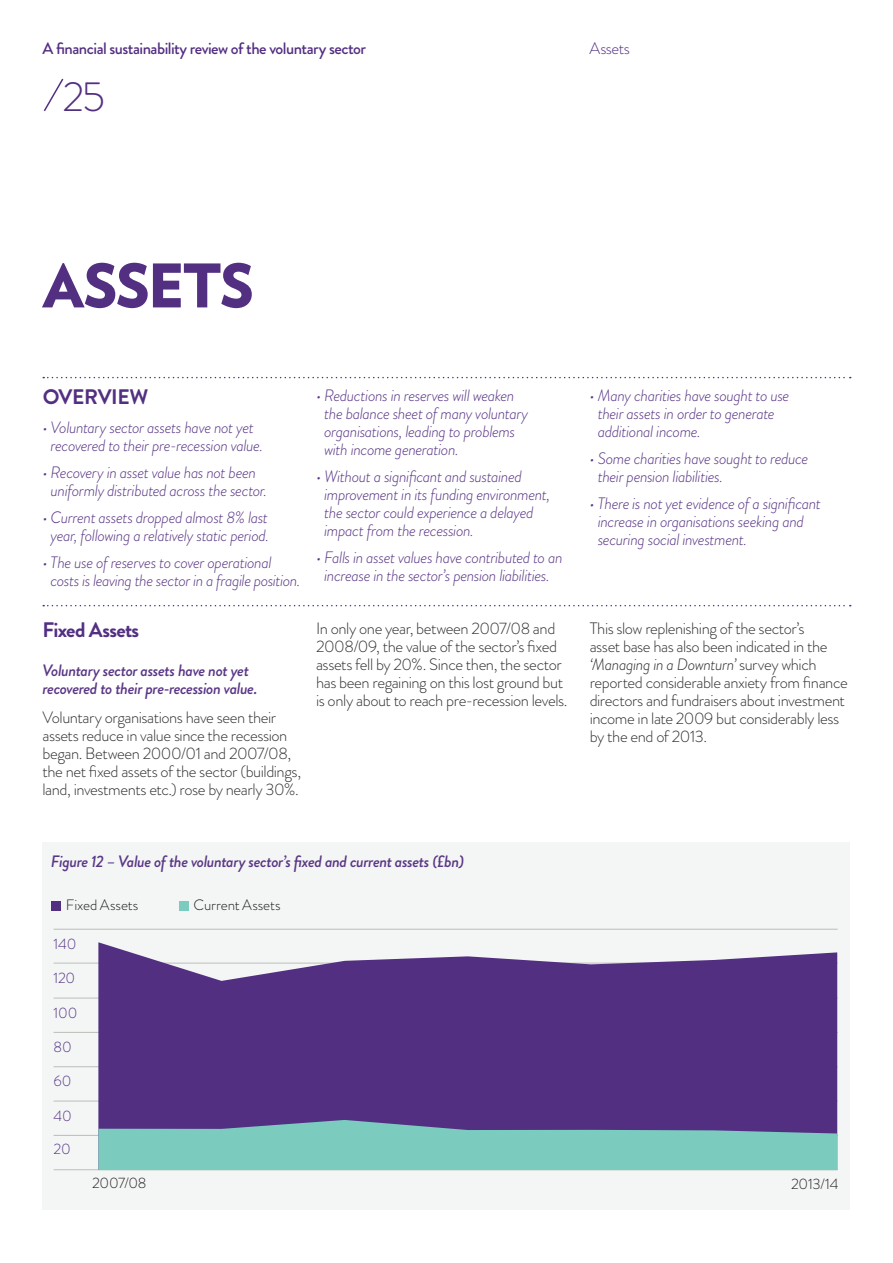
<style>
.page{position:relative;width:893px;height:1263px;background:#fff}
.page>*{position:absolute;margin:0;border:0;box-sizing:border-box;transform-origin:0 0}
.t1{font:900 60px "Verlag";letter-spacing:-.035em;color:#532f82}
.t2{font:300 42px "Brandon Grotesque";color:#532f82}
.t3{font:700 21px "Brandon Grotesque";letter-spacing:-.03em;color:#532f82}
.t4{font:italic 300 16.5px/18px "Brandon Grotesque";letter-spacing:-.025em;color:#5a3786}
.t5{font:300 16.5px/18px "Brandon Grotesque";letter-spacing:-.025em;color:#312f30}
.t6{font:italic 500 16.5px/18px "Brandon Grotesque";letter-spacing:-.025em;color:#5a3786}
.t7{font:500 16.5px "Brandon Grotesque";letter-spacing:-.03em;color:#532f82}
.t8{font:300 16.5px "Brandon Grotesque";letter-spacing:-.03em;color:#532f82}
.t9{font:300 15px "Brandon Grotesque";letter-spacing:-.01em;color:#231f20}
.t10{font:300 15px "Brandon Grotesque";letter-spacing:-.01em;color:#532f82}
.s1{font-style:italic}
</style>
<div class="page">
<svg style="left:43px;top:78px;width:21px;height:34px"></svg>
<svg style="left:43px;top:377px;width:808px;height:1px"></svg>
<svg style="left:43px;top:605px;width:808px;height:1px"></svg>
<div style="left:42px;top:842px;width:808px;height:368px;background:#f4f6f5"></div>
<div style="left:52px;top:901px;width:9px;height:9px;background:#532f82"></div>
<div style="left:179px;top:901px;width:9px;height:9px;background:#7bcbbf"></div>
<hr style="left:54px;top:997px;width:784px;height:1px;background:#bec1bb">
<hr style="left:54px;top:1032px;width:784px;height:1px;background:#bec1bb">
<hr style="left:54px;top:1066px;width:784px;height:1px;background:#bec1bb">
<hr style="left:54px;top:1100px;width:784px;height:1px;background:#bec1bb">
<hr style="left:54px;top:1135px;width:784px;height:1px;background:#bec1bb">
<hr style="left:54px;top:1169px;width:784px;height:1px;background:#bec1bb">
<hr style="left:54px;top:962px;width:784px;height:2px;background:#bec1bb">
<hr style="left:54px;top:929px;width:784px;height:1px;background:#bec1bb">
<svg style="left:98px;top:942px;width:739px;height:178px;background:#64448e"></svg>
<svg style="left:98px;top:1120px;width:739px;height:50px;background:#74b0b4"></svg>
<p class="t7" style="left:43px;top:37px;width:325px">A financial sustainability review of the voluntary sector</p>
<h2 class="t2" style="left:62px;top:68px;width:44px">25</h2>
<p class="t8" style="left:590px;top:37px;width:42px">Assets</p>
<h1 class="t1" style="left:43px;top:236px;width:213px">ASSETS</h1>
<p class="t3" style="left:43px;top:382px;width:107px">OVERVIEW</p>
<p class="t4" style="left:43px;top:418px;width:222px;text-align:center">• Voluntary sector assets have not yet recovered to their pre-recession value.</p>
<p class="t4" style="left:51px;top:463px;width:218px;text-indent:-8px">• Recovery in asset value has not been uniformly distributed across the sector.</p>
<p class="t4" style="left:43px;top:508px;width:228px;text-align:center">• Current assets dropped almost 8% last year, following a relatively static period.</p>
<p class="t4" style="left:51px;top:553px;width:251px;text-indent:-8px">• The use of reserves to cover operational costs is leaving the sector in a fragile position.</p>
<p class="t4" style="left:324px;top:386px;width:206px;text-indent:-8px">• Reductions in reserves will weaken the balance sheet of many voluntary organisations, leading to problems with income generation.</p>
<p class="t4" style="left:324px;top:467px;width:228px;text-indent:-8px">• Without a significant and sustained improvement in its funding environment, the sector could experience a delayed impact from the recession.</p>
<p class="t4" style="left:316px;top:548px;width:248px;text-align:center">• Falls in asset values have contributed to an increase in the sector’s pension liabilities.</p>
<p class="t4" style="left:598px;top:386px;width:193px;text-indent:-8px">• Many charities have sought to use their assets in order to generate additional income.</p>
<p class="t4" style="left:598px;top:449px;width:212px;text-indent:-8px">• Some charities have sought to reduce their pension liabilities.</p>
<p class="t4" style="left:598px;top:494px;width:225px;text-indent:-8px">• There is not yet evidence of a significant increase in organisations seeking and securing social investment.</p>
<p class="t3" style="left:43px;top:615px;width:98px">Fixed Assets</p>
<p class="t6" style="left:43px;top:662px;width:216px">Voluntary sector assets have not yet recovered to their pre-recession value.</p>
<p class="t5" style="left:43px;top:708px;width:260px">Voluntary organisations have seen their assets reduce in value since the recession began. Between 2000/01 and 2007/08, the net fixed assets of the sector (buildings, land, investments etc.) rose by nearly 30%.</p>
<p class="t5" style="left:316px;top:620px;width:253px">In only one year, between 2007/08 and 2008/09, the value of the sector’s fixed assets fell by 20%. Since then, the sector has been regaining on this lost ground but is only about to reach pre-recession levels.</p>
<p class="t5" style="left:590px;top:620px;width:260px">This slow replenishing of the sector’s<br>asset base has also been indicated in the <span class="s1">‘Managing in a Downturn’</span> survey which reported considerable anxiety from finance directors and fundraisers about investment income in late 2009 but considerably less by the end of 2013.</p>
<p class="t6" style="left:51px;top:852px;width:415px">Figure 12 – Value of the voluntary sector’s fixed and current assets (£bn)</p>
<p class="t9" style="left:66px;top:895px;width:74px">Fixed Assets</p>
<p class="t9" style="left:193px;top:895px;width:89px">Current Assets</p>
<p class="t10" style="left:54px;top:933px;width:24px">140</p>
<p class="t10" style="left:54px;top:967px;width:23px">120</p>
<p class="t10" style="left:54px;top:1002px;width:25px">100</p>
<p class="t10" style="left:54px;top:1036px;width:20px">80</p>
<p class="t10" style="left:54px;top:1070px;width:19px">60</p>
<p class="t10" style="left:54px;top:1105px;width:20px">40</p>
<p class="t10" style="left:54px;top:1138px;width:19px">20</p>
<p class="t9" style="left:92px;top:1173px;width:56px">2007/08</p>
<p class="t9" style="left:791px;top:1174px;width:49px">2013/14</p>
</div>
